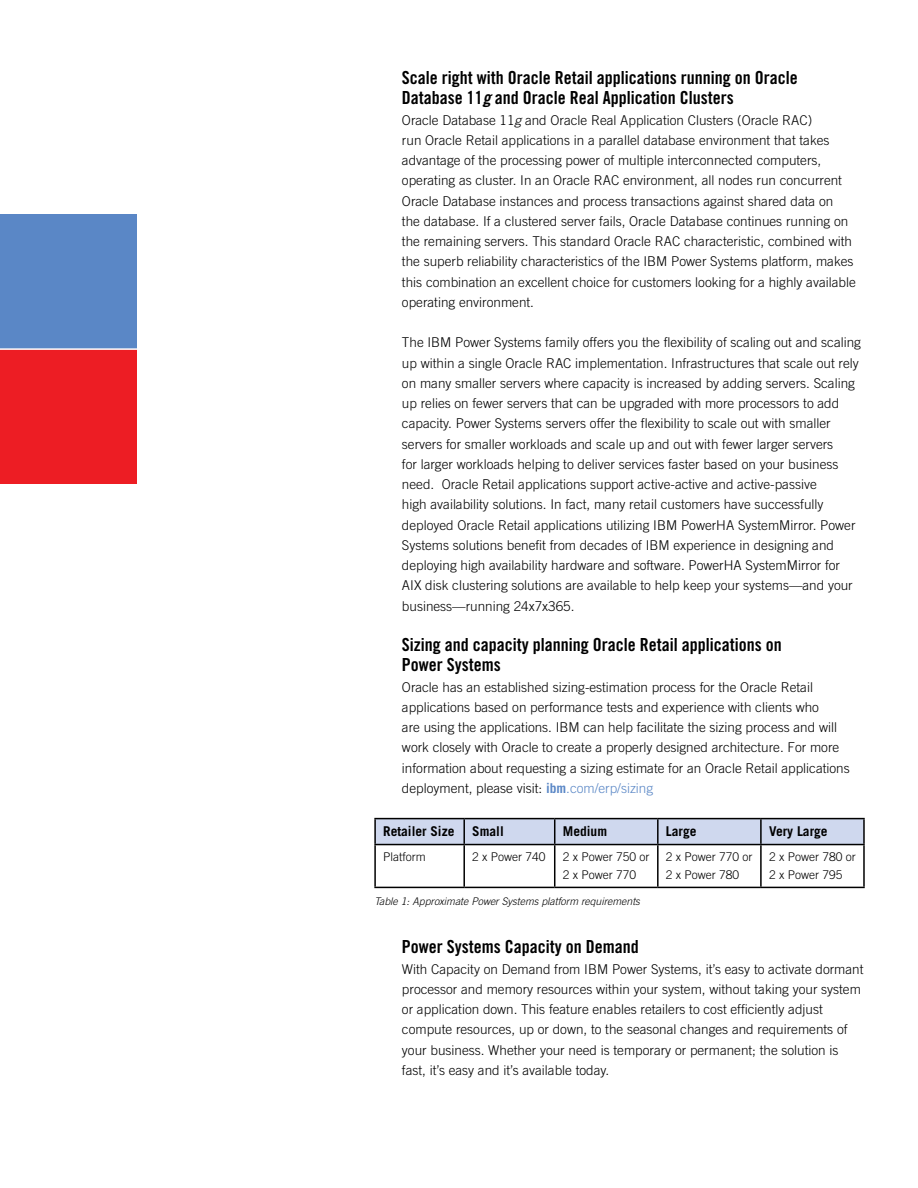
<style>
.page{position:relative;width:918px;height:1188px;background:#fff}
.page>*{position:absolute;margin:0;border:0;box-sizing:border-box;transform-origin:0 0}
.t1{font:18px/20.2px "Trade Gothic LT Std Bd Cn 20";color:#000}
.t2{font:300 13.5px/20.2px "Trade Gothic LT Std";color:#000}
.t3{font:700 13.5px "Trade Gothic LT Std";color:#000}
.t4{font:300 12px/18px "Trade Gothic LT Std";color:#000}
.t5{font:italic 300 10.5px "Trade Gothic LT Std";color:#000}
.s1{font-family:"Trade Gothic LT Std Bd Cn 20 Obl"}
.s2{font-style:italic}
.s3{font-weight:700;color:#5a87c6}
.s4{color:#5a87c6}
</style>
<div class="page">
<div style="left:0;top:349px;width:137px;height:135px;background:#ed1d24"></div>
<div style="left:0;top:214px;width:137px;height:135px;background:#5a87c6"></div>
<hr style="left:0;top:348px;width:138px;height:2px;background:#fff">
<hr style="left:374px;top:818px;width:90px;height:1px;background:#000">
<hr style="left:374px;top:819px;width:2px;height:25px;background:#000">
<hr style="left:464px;top:818px;width:91px;height:1px;background:#000">
<hr style="left:555px;top:818px;width:103px;height:1px;background:#000">
<svg style="left:375px;top:819px;width:488px;height:25px;background:#c8d1e6"></svg>
<hr style="left:658px;top:818px;width:103px;height:1px;background:#000">
<hr style="left:657px;top:819px;width:2px;height:25px;background:#000">
<hr style="left:761px;top:818px;width:104px;height:1px;background:#000">
<hr style="left:760px;top:819px;width:2px;height:25px;background:#000">
<hr style="left:863px;top:819px;width:2px;height:25px;background:#000">
<hr style="left:374px;top:844px;width:90px;height:1px;background:#000">
<hr style="left:374px;top:845px;width:2px;height:42px;background:#000">
<hr style="left:464px;top:844px;width:91px;height:1px;background:#000">
<hr style="left:463px;top:845px;width:2px;height:42px;background:#000">
<hr style="left:555px;top:844px;width:103px;height:1px;background:#000">
<hr style="left:554px;top:845px;width:1px;height:42px;background:#000">
<hr style="left:658px;top:844px;width:103px;height:1px;background:#000">
<hr style="left:657px;top:845px;width:2px;height:42px;background:#000">
<hr style="left:761px;top:844px;width:104px;height:1px;background:#000">
<hr style="left:760px;top:845px;width:2px;height:42px;background:#000">
<hr style="left:863px;top:845px;width:2px;height:42px;background:#000">
<hr style="left:374px;top:887px;width:90px;height:1px;background:#000">
<hr style="left:464px;top:887px;width:91px;height:1px;background:#000">
<hr style="left:555px;top:887px;width:103px;height:1px;background:#000">
<hr style="left:658px;top:887px;width:103px;height:1px;background:#000">
<hr style="left:761px;top:887px;width:104px;height:1px;background:#000">
<h1 class="t1" style="left:402px;top:67px;width:397px">Scale right with Oracle Retail applications running on Oracle<br>Database 11<span class="s1">g</span> and Oracle Real Application Clusters</h1>
<p class="t2" style="left:402px;top:109px;width:455px">Oracle Database 11<span class="s2">g</span> and Oracle Real Application Clusters (Oracle RAC)<br>run Oracle Retail applications in a parallel database environment that takes advantage of the processing power of multiple interconnected computers, operating as cluster. In an Oracle RAC environment, all nodes run concurrent Oracle Database instances and process transactions against shared data on<br>the database. If a clustered server fails, Oracle Database continues running on the remaining servers. This standard Oracle RAC characteristic, combined with the superb reliability characteristics of the IBM Power Systems platform, makes this combination an excellent choice for customers looking for a highly available operating environment.</p>
<p class="t2" style="left:402px;top:332px;width:461px">The IBM Power Systems family offers you the flexibility of scaling out and scaling up within a single Oracle RAC implementation. Infrastructures that scale out rely on many smaller servers where capacity is increased by adding servers. Scaling up relies on fewer servers that can be upgraded with more processors to add capacity. Power Systems servers offer the flexibility to scale out with smaller servers for smaller workloads and scale up and out with fewer larger servers<br>for larger workloads helping to deliver services faster based on your business need. Oracle Retail applications support active-active and active-passive<br>high availability solutions. In fact, many retail customers have successfully deployed Oracle Retail applications utilizing IBM PowerHA SystemMirror. Power Systems solutions benefit from decades of IBM experience in designing and deploying high availability hardware and software. PowerHA SystemMirror for AIX disk clustering solutions are available to help keep your systems—and your business—running 24x7x365.</p>
<h1 class="t1" style="left:402px;top:634px;width:381px">Sizing and capacity planning Oracle Retail applications on<br>Power Systems</h1>
<p class="t2" style="left:402px;top:676px;width:449px">Oracle has an established sizing-estimation process for the Oracle Retail applications based on performance tests and experience with clients who<br>are using the applications. IBM can help facilitate the sizing process and will work closely with Oracle to create a properly designed architecture. For more information about requesting a sizing estimate for an Oracle Retail applications deployment, please visit: <span class="s3">ibm</span><span class="s4">.com/erp/sizing</span></p>
<p class="t3" style="left:383px;top:823px;width:73px">Retailer Size</p>
<p class="t3" style="left:472px;top:823px;width:33px">Small</p>
<p class="t3" style="left:563px;top:823px;width:46px">Medium</p>
<p class="t3" style="left:666px;top:823px;width:32px">Large</p>
<p class="t3" style="left:769px;top:823px;width:60px">Very Large</p>
<p class="t4" style="left:383px;top:848px;width:44px">Platform</p>
<p class="t4" style="left:472px;top:848px;width:75px">2 x Power 740</p>
<p class="t4" style="left:563px;top:848px;width:88px">2 x Power 750 or<br>2 x Power 770</p>
<p class="t4" style="left:666px;top:848px;width:88px">2 x Power 770 or<br>2 x Power 780</p>
<p class="t4" style="left:769px;top:848px;width:88px">2 x Power 780 or<br>2 x Power 795</p>
<p class="t5" style="left:374px;top:895px;width:267px">Table 1: Approximate Power Systems platform requirements</p>
<h1 class="t1" style="left:402px;top:937px;width:238px">Power Systems Capacity on Demand</h1>
<p class="t2" style="left:402px;top:959px;width:463px">With Capacity on Demand from IBM Power Systems, it’s easy to activate dormant processor and memory resources within your system, without taking your system or application down. This feature enables retailers to cost efficiently adjust compute resources, up or down, to the seasonal changes and requirements of your business. Whether your need is temporary or permanent; the solution is fast, it’s easy and it’s available today.</p>
</div>
